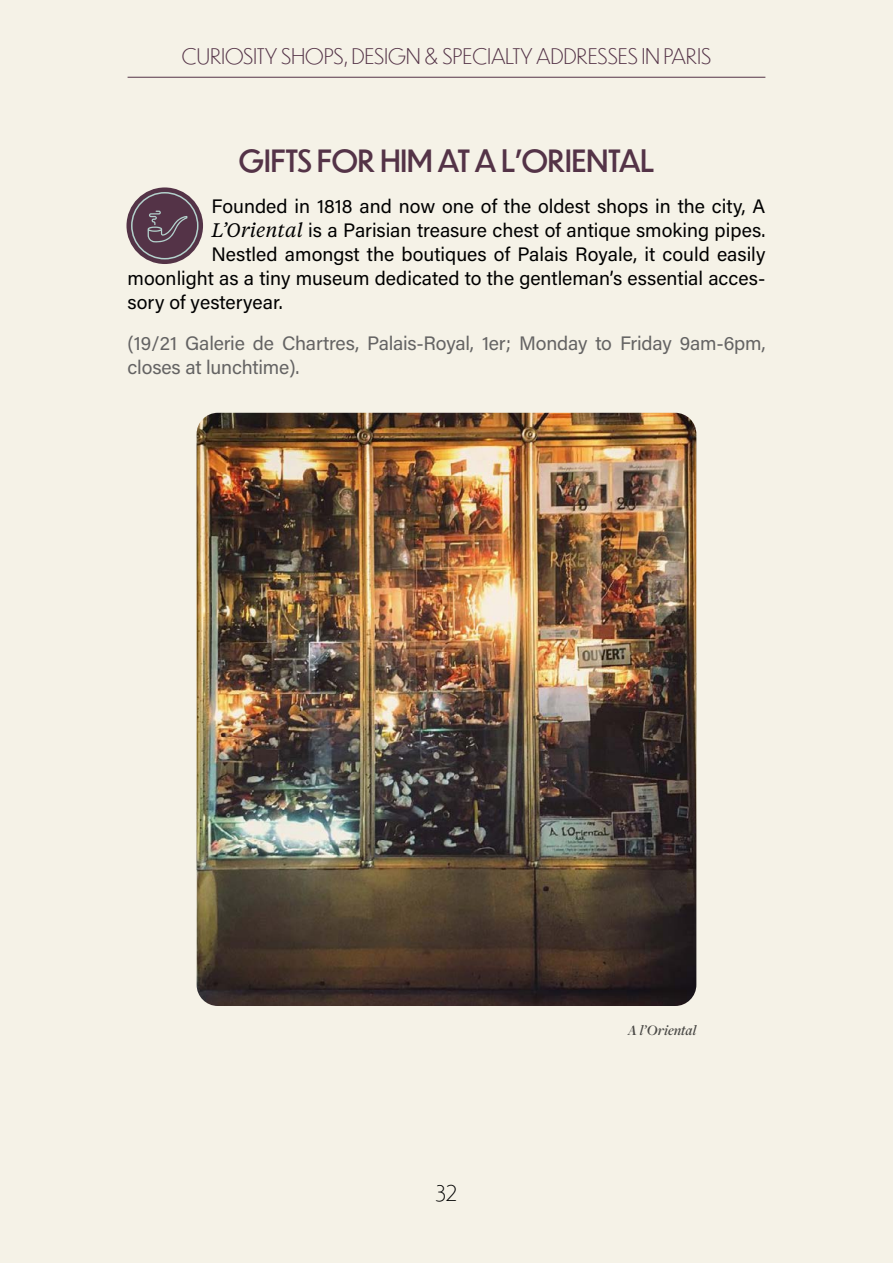
<style>
.page{position:relative;width:893px;height:1263px;background:#f5f2e7}
.page>*{position:absolute;margin:0;border:0;box-sizing:border-box;transform-origin:0 0}
.t1{font:30px "Dunbar Low";color:#543347}
.t2{font:300 21px "Dunbar Low";letter-spacing:.01em;color:#543347}
.t3{font:300 21px "Dunbar Low";color:#000}
.t4{font:19.5px "Acumin Pro";color:#000}
.t5{font:19.5px/24px "Acumin Pro";letter-spacing:-.01em;color:#646363}
.t6{font:italic 600 15px "Freight Disp Pro";color:#000}
.s1{font-family:"Tiempos Text";font-style:italic}
</style>
<div class="page">
<hr style="left:128px;top:77px;width:637px;height:1px;background:#543347">
<img style="left:197px;top:413px;width:499px;height:593px">
<svg style="left:126px;top:187px;width:77px;height:77px"></svg>
<svg style="left:131px;top:192px;width:67px;height:67px;background:#6b5463"></svg>
<p class="t2" style="left:182px;top:41px;width:531px">CURIOSITY SHOPS, DESIGN &amp; SPECIALTY ADDRESSES IN PARIS</p>
<h1 class="t1" style="left:239px;top:139px;width:417px">GIFTS FOR HIM AT A L’ORIENTAL</h1>
<p class="t4" style="left:212px;top:192px;width:555px">Founded in 1818 and now one of the oldest shops in the city, A</p>
<p class="t4" style="left:212px;top:216px;width:555px"><span class="s1">L’Oriental</span> is a Parisian treasure chest of antique smoking pipes.</p>
<p class="t4" style="left:212px;top:240px;width:555px">Nestled amongst the boutiques of Palais Royale, it could easily</p>
<p class="t4" style="left:128px;top:264px;width:639px">moonlight as a tiny museum dedicated to the gentleman’s essential acces-</p>
<p class="t4" style="left:128px;top:288px;width:157px">sory of yesteryear.</p>
<p class="t5" style="left:128px;top:330px;width:639px">(19/21 Galerie de Chartres, Palais-Royal, 1er; Monday to Friday 9am-6pm, closes at lunchtime).</p>
<p class="t3" style="left:436px;top:1178px;width:23px">32</p>
<p class="t6" style="left:628px;top:1020px;width:70px">A l’Oriental</p>
</div>
